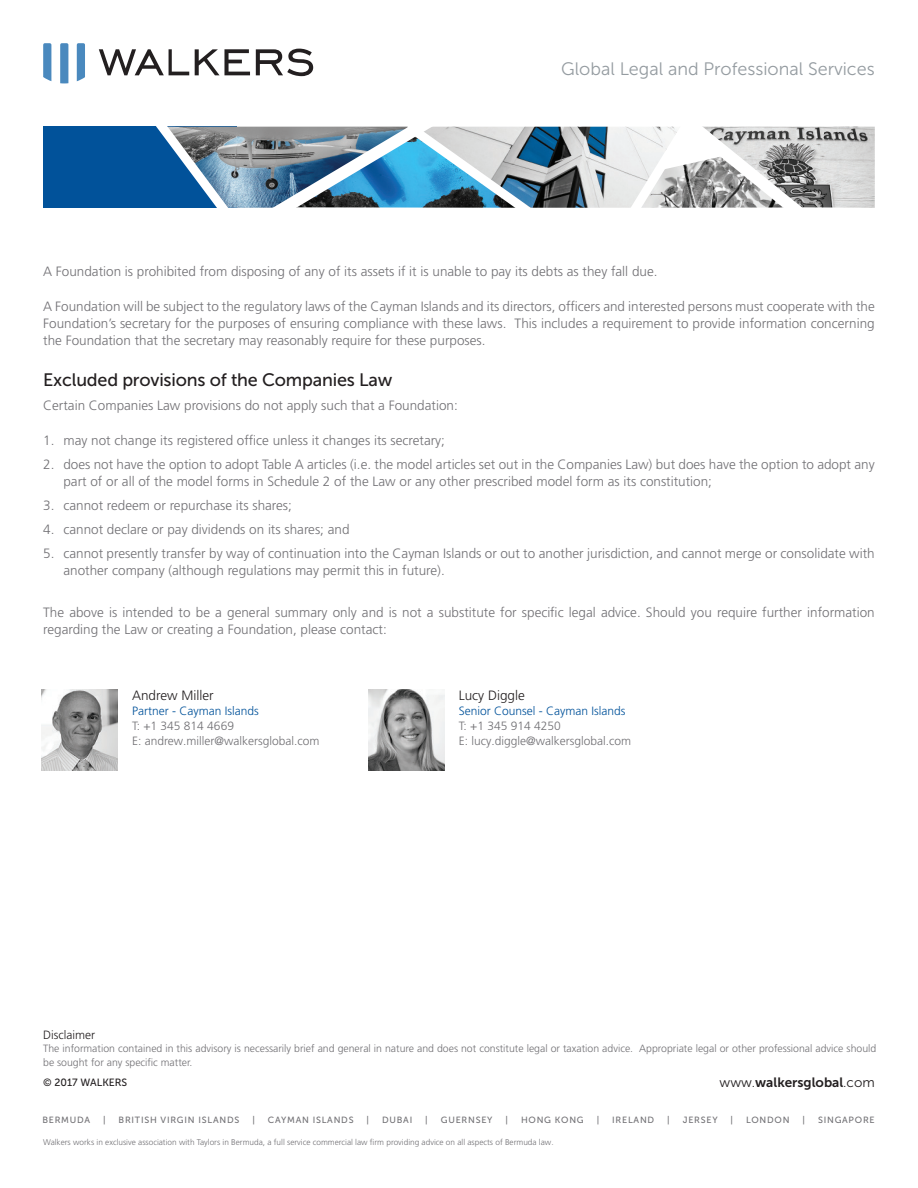
<style>
.page{position:relative;width:918px;height:1188px;background:#fff}
.page>*{position:absolute;margin:0;border:0;box-sizing:border-box;transform-origin:0 0}
.t1{font:18px "Museo Sans 500";letter-spacing:-.01em;color:#231f20}
.t2{font:18px "Museo Sans 300";color:#959ca1}
.t3{font:300 13.5px/17.2px "Frutiger LT Pro";color:#717074}
.t4{font:300 13.5px "Frutiger LT Pro";color:#231f20}
.t5{font:13.5px "Museo Sans 700";color:#231f20}
.t6{font:300 12px "Frutiger LT Pro";color:#717074}
.t7{font:300 12px "Frutiger LT Pro";color:#01529a}
.t8{font:300 12px "Frutiger LT Pro";color:#231f20}
.t9{font:300 10.5px/13.5px "Frutiger LT Pro";color:#717074}
.t10{font:10.5px "Museo Sans 500";color:#231f20}
.t11{font:9px "Museo Sans 500";letter-spacing:.085em;color:#717074}
.t12{font:300 8.25px "Frutiger LT Pro";color:#717074}
.s1{font-family:"Museo Sans 300"}
</style>
<div class="page">
<svg style="left:99px;top:49px;width:90px;height:26px"></svg>
<svg style="left:195px;top:49px;width:55px;height:26px"></svg>
<svg style="left:256px;top:49px;width:57px;height:27px"></svg>
<svg style="left:43px;top:43px;width:8px;height:38px"></svg>
<svg style="left:60px;top:43px;width:8px;height:40px"></svg>
<svg style="left:77px;top:43px;width:8px;height:38px"></svg>
<div style="left:43px;top:127px;width:194px;height:81px;background:#01529a"></div>
<img style="left:237px;top:127px;width:21px;height:81px">
<img style="left:546px;top:127px;width:74px;height:81px">
<img style="left:819px;top:127px;width:56px;height:81px">
<svg style="left:145px;top:126px;width:92px;height:82px"></svg>
<img style="left:258px;top:126px;width:288px;height:82px">
<svg style="left:620px;top:126px;width:199px;height:82px"></svg>
<img style="left:42px;top:690px;width:76px;height:81px">
<img style="left:369px;top:690px;width:75px;height:81px">
<h1 class="t2" style="left:561px;top:59px;width:315px">Global Legal and Professional Services</h1>
<p class="t3" style="left:43px;top:263px;width:616px">A Foundation is prohibited from disposing of any of its assets if it is unable to pay its debts as they fall due.</p>
<p class="t3" style="left:43px;top:298px;width:833px;text-align:justify">A Foundation will be subject to the regulatory laws of the Cayman Islands and its directors, officers and interested persons must cooperate with the Foundation’s secretary for the purposes of ensuring compliance with these laws. This includes a requirement to provide information concerning the Foundation that the secretary may reasonably require for these purposes.</p>
<p class="t1" style="left:43px;top:370px;width:351px">Excluded provisions of the Companies Law</p>
<p class="t3" style="left:43px;top:397px;width:416px">Certain Companies Law provisions do not apply such that a Foundation:</p>
<p class="t3" style="left:43px;top:432px;width:403px">1. may not change its registered office unless it changes its secretary;</p>
<p class="t3" style="left:63px;top:456px;width:813px;text-indent:-20px">2. does not have the option to adopt Table A articles (i.e. the model articles set out in the Companies Law) but does have the option to adopt any part of or all of the model forms in Schedule 2 of the Law or any other prescribed model form as its constitution;</p>
<p class="t3" style="left:43px;top:497px;width:250px">3. cannot redeem or repurchase its shares;</p>
<p class="t3" style="left:43px;top:521px;width:308px">4. cannot declare or pay dividends on its shares; and</p>
<p class="t3" style="left:63px;top:545px;width:813px;text-indent:-20px">5. cannot presently transfer by way of continuation into the Cayman Islands or out to another jurisdiction, and cannot merge or consolidate with another company (although regulations may permit this in future).</p>
<p class="t3" style="left:43px;top:604px;width:833px">The above is intended to be a general summary only and is not a substitute for specific legal advice. Should you require further information regarding the Law or creating a Foundation, please contact:</p>
<p class="t4" style="left:132px;top:688px;width:83px">Andrew Miller</p>
<p class="t7" style="left:132px;top:704px;width:128px">Partner - Cayman Islands</p>
<p class="t6" style="left:132px;top:719px;width:103px">T: +1 345 814 4669</p>
<p class="t6" style="left:132px;top:734px;width:189px">E: andrew.miller@walkersglobal.com</p>
<p class="t4" style="left:459px;top:688px;width:68px">Lucy Diggle</p>
<p class="t7" style="left:459px;top:704px;width:168px">Senior Counsel - Cayman Islands</p>
<p class="t6" style="left:459px;top:719px;width:103px">T: +1 345 914 4250</p>
<p class="t6" style="left:459px;top:734px;width:174px">E: lucy.diggle@walkersglobal.com</p>
<p class="t8" style="left:43px;top:1028px;width:53px">Disclaimer</p>
<p class="t9" style="left:43px;top:1042px;width:835px">The information contained in this advisory is necessarily brief and general in nature and does not constitute legal or taxation advice. Appropriate legal or other professional advice should be sought for any specific matter.</p>
<p class="t10" style="left:43px;top:1077px;width:86px">© 2017 WALKERS</p>
<p class="t5" style="left:720px;top:1074px;width:157px"><span class="s1">www.</span>walkersglobal<span class="s1">.com</span></p>
<p class="t11" style="left:42px;top:1115px;width:49px">BERMUDA</p>
<p class="t11" style="left:103px;top:1115px;width:4px">|</p>
<p class="t11" style="left:119px;top:1115px;width:122px">BRITISH VIRGIN ISLANDS</p>
<p class="t11" style="left:252px;top:1115px;width:4px">|</p>
<p class="t11" style="left:268px;top:1115px;width:87px">CAYMAN ISLANDS</p>
<p class="t11" style="left:367px;top:1115px;width:4px">|</p>
<p class="t11" style="left:382px;top:1115px;width:32px">DUBAI</p>
<p class="t11" style="left:425px;top:1115px;width:4px">|</p>
<p class="t11" style="left:441px;top:1115px;width:53px">GUERNSEY</p>
<p class="t11" style="left:506px;top:1115px;width:4px">|</p>
<p class="t11" style="left:521px;top:1115px;width:64px">HONG KONG</p>
<p class="t11" style="left:597px;top:1115px;width:4px">|</p>
<p class="t11" style="left:612px;top:1115px;width:44px">IRELAND</p>
<p class="t11" style="left:667px;top:1115px;width:4px">|</p>
<p class="t11" style="left:683px;top:1115px;width:36px">JERSEY</p>
<p class="t11" style="left:731px;top:1115px;width:4px">|</p>
<p class="t11" style="left:746px;top:1115px;width:45px">LONDON</p>
<p class="t11" style="left:803px;top:1115px;width:4px">|</p>
<p class="t11" style="left:818px;top:1115px;width:58px">SINGAPORE</p>
<p class="t12" style="left:43px;top:1137px;width:512px">Walkers works in exclusive association with Taylors in Bermuda, a full service commercial law firm providing advice on all aspects of Bermuda law.</p>
</div>
